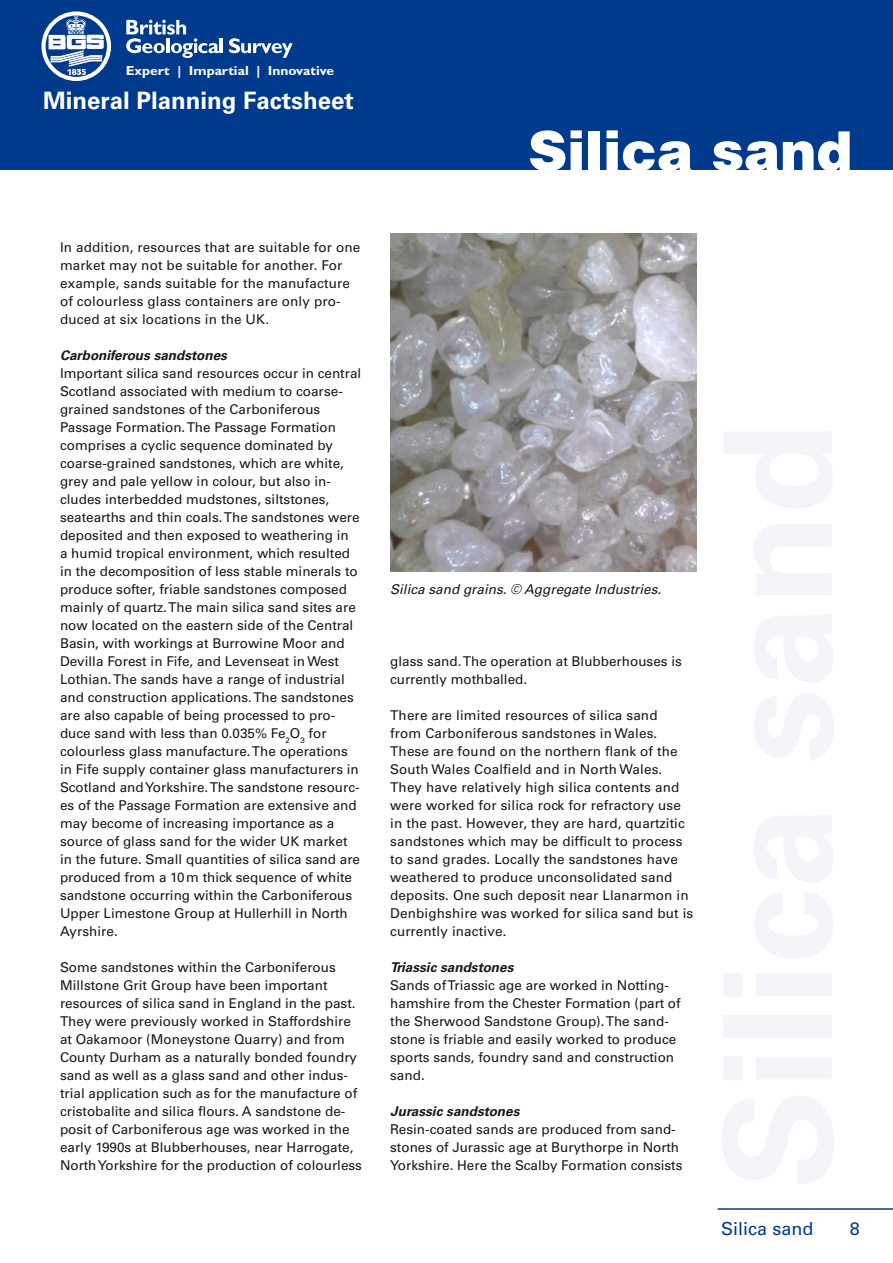
<style>
.page{position:relative;width:893px;height:1263px;background:#fff}
.page>*{position:absolute;margin:0;border:0;box-sizing:border-box;transform-origin:0 0}
.t1{font:900 54px "Helvetica";color:#fff}
.t2{font:700 24px "Univers";color:#fff}
.t3{font:18px "Univers";color:#003a8c}
.t4{font:13.5px/18px "Univers";color:#1a171c}
.t5{font:italic 700 13.5px "Univers";color:#1a171c}
.t6{font:italic 13.5px "Univers";color:#1a171c}
.t7{font:700 13.05px "Gill Sans";color:#fff;scale:1.05 1}
</style>
<div class="page">
<hr style="left:718px;top:1208px;width:175px;height:2px;background:#003a8c">
<div style="left:0;top:0;width:893px;height:170px;background:#003a8c"></div>
<hr style="left:220px;top:39px;width:3px;height:14px;background:#fff">
<svg style="left:229px;top:38px;width:64px;height:20px"></svg>
<svg style="left:126px;top:20px;width:93px;height:38px"></svg>
<svg style="left:49px;top:16px;width:55px;height:59px"></svg>
<div style="left:42px;top:11px;width:69px;height:70px;border:4px solid #fff;border-radius:50%"></div>
<img style="left:390px;top:234px;width:306px;height:338px">
<p class="t7" style="left:126px;top:63px;width:200px">Expert | Impartial | Innovative</p>
<h2 class="t2" style="left:43px;top:86px;width:312px">Mineral Planning Factsheet</h2>
<p class="t4" style="left:60px;top:238px;width:302px">In addition, resources that are suitable for one market may not be suitable for another. For example, sands suitable for the manufacture of colourless glass containers are only pro&shy;duced at six locations in the UK.</p>
<p class="t5" style="left:60px;top:347px;width:168px">Carboniferous sandstones</p>
<p class="t4" style="left:60px;top:364px;width:303px">Important silica sand resources occur in central Scotland associated with medium to coarse&shy;grained sandstones of the Carboniferous Passage Formation. The Passage Formation comprises a cyclic sequence dominated by coarse-grained sandstones, which are white, grey and pale yellow in colour, but also in&shy;cludes interbedded mudstones, siltstones, seatearths and thin coals. The sandstones were deposited and then exposed to weathering in<br>a humid tropical environment, which resulted in the decomposition of less stable minerals to produce softer, friable sandstones composed mainly of quartz. The main silica sand sites are now located on the eastern side of the Central Basin, with workings at Burrowine Moor and Devilla Forest in Fife, and Levenseat in West Lothian. The sands have a range of industrial and construction applications. The sandstones are also capable of being processed to pro&shy;duce sand with less than 0.035% Fe<sub>2</sub>O<sub>3</sub> for colourless glass manufacture. The operations in Fife supply container glass manufacturers in Scotland and Yorkshire. The sandstone resourc&shy;es of the Passage Formation are extensive and may become of increasing importance as a source of glass sand for the wider UK market in the future. Small quantities of silica sand are produced from a 10m thick sequence of white sandstone occurring within the Carboniferous Upper Limestone Group at Hullerhill in North Ayrshire.</p>
<p class="t4" style="left:60px;top:958px;width:303px">Some sandstones within the Carboniferous Millstone Grit Group have been important resources of silica sand in England in the past.<br>They were previously worked in Staffordshire at Oakamoor (Moneystone Quarry) and from County Durham as a naturally bonded foundry sand as well as a glass sand and other indus&shy;trial application such as for the manufacture of cristobalite and silica flours. A sandstone de&shy;posit of Carboniferous age was worked in the early 1990s at Blubberhouses, near Harrogate, North Yorkshire for the production of colourless</p>
<h1 class="t1" style="left:528px;top:116px;width:325px">Silica sand</h1>
<p class="t6" style="left:390px;top:581px;width:272px">Silica sand grains. © Aggregate Industries.</p>
<p class="t4" style="left:390px;top:652px;width:293px">glass sand. The operation at Blubberhouses is currently mothballed.</p>
<p class="t4" style="left:390px;top:706px;width:305px">There are limited resources of silica sand<br>from Carboniferous sandstones in Wales.<br>These are found on the northern flank of the South Wales Coalfield and in North Wales.<br>They have relatively high silica contents and were worked for silica rock for refractory use in the past. However, they are hard, quartzitic sandstones which may be difficult to process to sand grades. Locally the sandstones have weathered to produce unconsolidated sand deposits. One such deposit near Llanarmon in Denbighshire was worked for silica sand but is currently inactive.</p>
<p class="t5" style="left:390px;top:959px;width:125px">Triassic sandstones</p>
<p class="t4" style="left:390px;top:976px;width:292px">Sands of Triassic age are worked in Notting&shy;hamshire from the Chester Formation (part of the Sherwood Sandstone Group). The sand&shy;stone is friable and easily worked to produce sports sands, foundry sand and construction sand.</p>
<p class="t5" style="left:390px;top:1103px;width:131px">Jurassic sandstones</p>
<p class="t4" style="left:390px;top:1120px;width:294px">Resin-coated sands are produced from sand&shy;stones of Jurassic age at Burythorpe in North<br>Yorkshire. Here the Scalby Formation consists</p>
<h3 class="t3" style="left:721px;top:1218px;width:94px">Silica sand</h3>
<h3 class="t3" style="left:850px;top:1218px;width:12px">8</h3>
</div>
